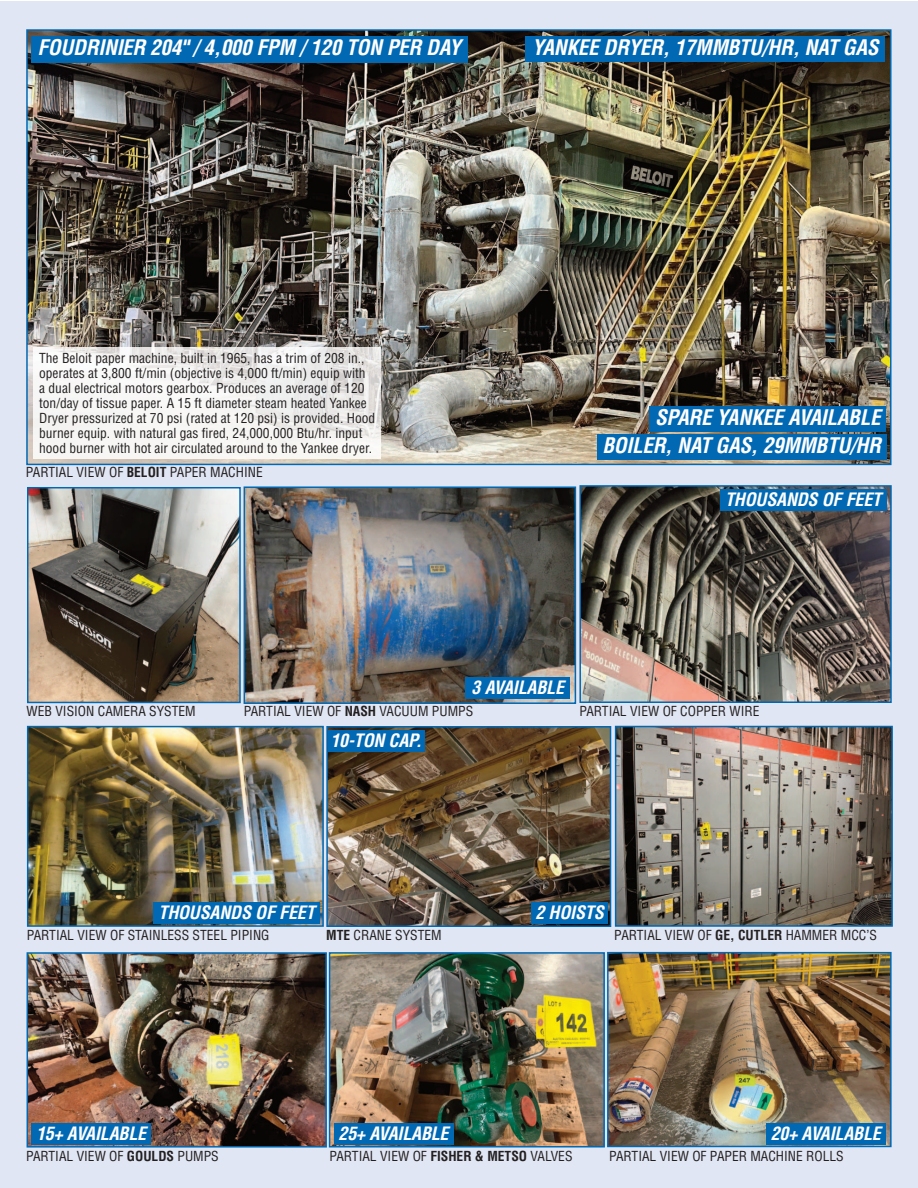
<style>
.page{position:relative;width:918px;height:1188px;background:#fff}
.page>*{position:absolute;margin:0;border:0;box-sizing:border-box;transform-origin:0 0}
.t1{font:italic 700 condensed 21px "Helvetica";letter-spacing:-.01em;color:#fff}
.t2{font:italic 700 condensed 18px "Helvetica";letter-spacing:-.01em;color:#fff}
.t3{font:condensed 13.5px/15px "Helvetica";color:#231f20}
.s1{font-weight:700}
</style>
<div class="page">
<div style="left:0;top:1px;width:918px;height:1187px;background:#e0e6f3"></div>
<img style="left:29px;top:32px;width:860px;height:430px">
<div style="left:26px;top:29px;width:866px;height:436px;border:2px solid #0168b3"></div>
<img style="left:30px;top:490px;width:208px;height:210px">
<div style="left:27px;top:487px;width:214px;height:216px;border:2px solid #0168b3"></div>
<img style="left:247px;top:489px;width:326px;height:212px">
<div style="left:244px;top:486px;width:332px;height:218px;border:2px solid #0168b3"></div>
<img style="left:582px;top:488px;width:307px;height:212px">
<div style="left:579px;top:485px;width:313px;height:218px;border:2px solid #0168b3"></div>
<img style="left:30px;top:729px;width:291px;height:195px">
<div style="left:27px;top:726px;width:297px;height:201px;border:2px solid #0168b3"></div>
<img style="left:329px;top:729px;width:279px;height:195px">
<div style="left:326px;top:726px;width:285px;height:201px;border:2px solid #0168b3"></div>
<img style="left:618px;top:729px;width:272px;height:195px">
<div style="left:615px;top:726px;width:278px;height:201px;border:2px solid #0168b3"></div>
<img style="left:30px;top:955px;width:294px;height:190px">
<div style="left:27px;top:952px;width:300px;height:196px;border:2px solid #0168b3"></div>
<img style="left:332px;top:955px;width:270px;height:190px">
<div style="left:329px;top:952px;width:276px;height:196px;border:2px solid #0168b3"></div>
<img style="left:610px;top:955px;width:279px;height:189px">
<div style="left:607px;top:952px;width:285px;height:195px;border:2px solid #0168b3"></div>
<div style="left:720px;top:489px;width:166px;height:22px;background:#0168b3"></div>
<div style="left:466px;top:677px;width:104px;height:22px;background:#0168b3"></div>
<div style="left:153px;top:902px;width:167px;height:21px;background:#0168b3"></div>
<div style="left:31px;top:1123px;width:120px;height:21px;background:#0168b3"></div>
<div style="left:334px;top:1123px;width:119px;height:21px;background:#0168b3"></div>
<div style="left:766px;top:1123px;width:120px;height:21px;background:#0168b3"></div>
<div style="left:531px;top:902px;width:77px;height:22px;background:#0168b3"></div>
<div style="left:328px;top:730px;width:96px;height:22px;background:#0168b3"></div>
<div style="left:526px;top:36px;width:359px;height:26px;background:#0168b3"></div>
<div style="left:31px;top:36px;width:437px;height:26px;background:#0168b3"></div>
<div style="left:597px;top:434px;width:289px;height:26px;background:#0168b3"></div>
<div style="left:649px;top:406px;width:237px;height:26px;background:#0168b3"></div>
<img style="left:33px;top:347px;width:347px;height:112px">
<h1 class="t1" style="left:38px;top:39px;width:429px">FOUDRINIER 204"/ 4,000 FPM / 120 TON PER DAY</h1>
<h1 class="t1" style="left:532px;top:39px;width:352px">YANKEE DRYER,17MMBTU/HR,NAT GAS</h1>
<p class="t3" style="left:39px;top:352px;width:338px">The Beloit paper machine, built in 1965, has a trim of 208 in., operates at 3,800 ft/min (objective is 4,000 ft/min) equip with<br>a dual electrical motors gearbox. Produces an average of 120 ton/day of tissue paper. A 15 ft diameter steam heated Yankee Dryer pressurized at 70 psi (rated at 120 psi) is provided. Hood burner equip. with natural gas fired, 24,000,000 Btu/hr. input hood burner with hot air circulated around to the Yankee dryer.</p>
<p class="t3" style="left:26px;top:466px;width:238px">PARTIAL VIEW OF <span class="s1">BELOIT</span> PAPER MACHINE</p>
<h1 class="t1" style="left:655px;top:409px;width:231px">SPARE YANKEE AVAILABLE</h1>
<h1 class="t1" style="left:602px;top:437px;width:284px">BOILER,NAT GAS,29MMBTU/HR</h1>
<h2 class="t2" style="left:725px;top:493px;width:161px">THOUSANDS OF FEET</h2>
<h2 class="t2" style="left:472px;top:680px;width:98px">3 AVAILABLE</h2>
<p class="t3" style="left:27px;top:704px;width:171px">WEB VISION CAMERA SYSTEM</p>
<p class="t3" style="left:244px;top:704px;width:231px">PARTIAL VIEW OF <span class="s1">NASH</span> VACUUM PUMPS</p>
<p class="t3" style="left:579px;top:704px;width:182px">PARTIAL VIEW OF COPPER WIRE</p>
<h2 class="t2" style="left:330px;top:733px;width:96px">10-TON CAP.</h2>
<h2 class="t2" style="left:159px;top:905px;width:161px">THOUSANDS OF FEET</h2>
<h2 class="t2" style="left:535px;top:905px;width:73px">2 HOISTS</h2>
<p class="t3" style="left:27px;top:929px;width:244px">PARTIAL VIEW OF STAINLESS STEEL PIPING</p>
<p class="t3" style="left:326px;top:929px;width:117px"><span class="s1">MTE</span> CRANE SYSTEM</p>
<p class="t3" style="left:614px;top:929px;width:264px">PARTIAL VIEW OF <span class="s1">GE, CUTLER</span> HAMMER MCC’S</p>
<h2 class="t2" style="left:36px;top:1126px;width:115px">15+ AVAILABLE</h2>
<h2 class="t2" style="left:339px;top:1126px;width:115px">25+ AVAILABLE</h2>
<h2 class="t2" style="left:771px;top:1126px;width:115px">20+ AVAILABLE</h2>
<p class="t3" style="left:26px;top:1150px;width:194px">PARTIAL VIEW OF <span class="s1">GOULDS</span> PUMPS</p>
<p class="t3" style="left:329px;top:1150px;width:245px">PARTIAL VIEW OF <span class="s1">FISHER &amp; METSO</span> VALVES</p>
<p class="t3" style="left:609px;top:1150px;width:236px">PARTIAL VIEW OF PAPER MACHINE ROLLS</p>
</div>
